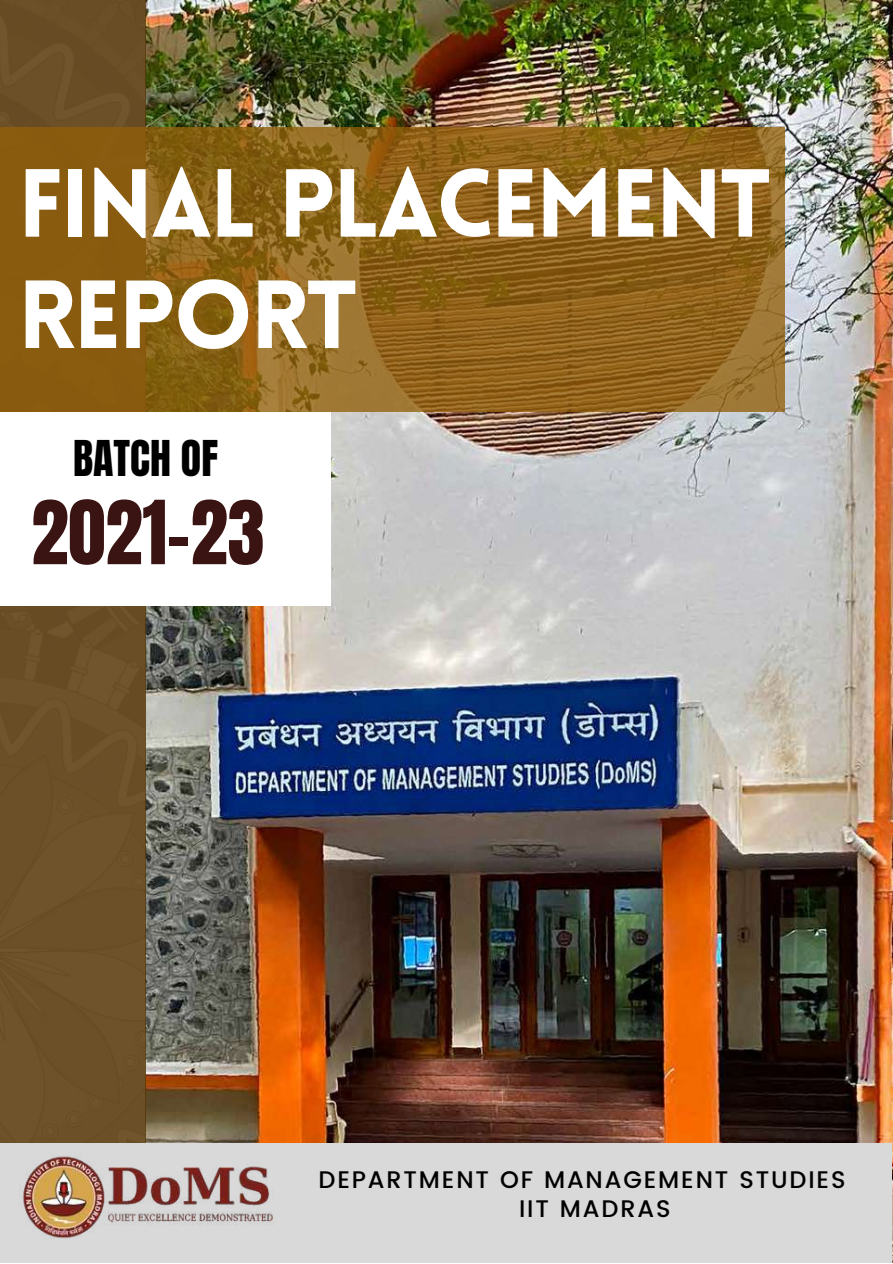
<style>
.page{position:relative;width:893px;height:1264px;background:#fff}
.page>*{position:absolute;margin:0;border:0;box-sizing:border-box;transform-origin:0 0}
.t1{font:900 94.35px/111.3px "Lovelo";letter-spacing:-.025em;color:#fff}
.t2{font:75px "Anton";color:#3a1412}
.t3{font:42px "Anton";color:#000}
.t4{font:500 24px/29.5px "Poppins";letter-spacing:.08em;color:#000}
</style>
<div class="page">
<img style="left:146px;top:0;width:746px;height:1262px">
<div style="left:0;top:0;width:146px;height:1260px;background:#6b5028"></div>
<svg style="left:0;top:127px;width:784px;height:284px;background:#8d6219"></svg>
<div style="left:0;top:411px;width:331px;height:194px;background:#fff"></div>
<div style="left:0;top:1142px;width:891px;height:120px;background:#d9d9d9"></div>
<img style="left:23px;top:1156px;width:250px;height:83px">
<h1 class="t1" style="left:18px;top:157px;width:755px">FINAL PLACEMENT<br>REPORT</h1>
<h3 class="t3" style="left:73px;top:428px;width:146px">BATCH OF</h3>
<h2 class="t2" style="left:31px;top:479px;width:235px">2021-23</h2>
<p class="t4" style="left:519px;top:1164px;width:328px;text-indent:-200px">DEPARTMENT OF MANAGEMENT STUDIES<br>IIT MADRAS</p>
</div>
